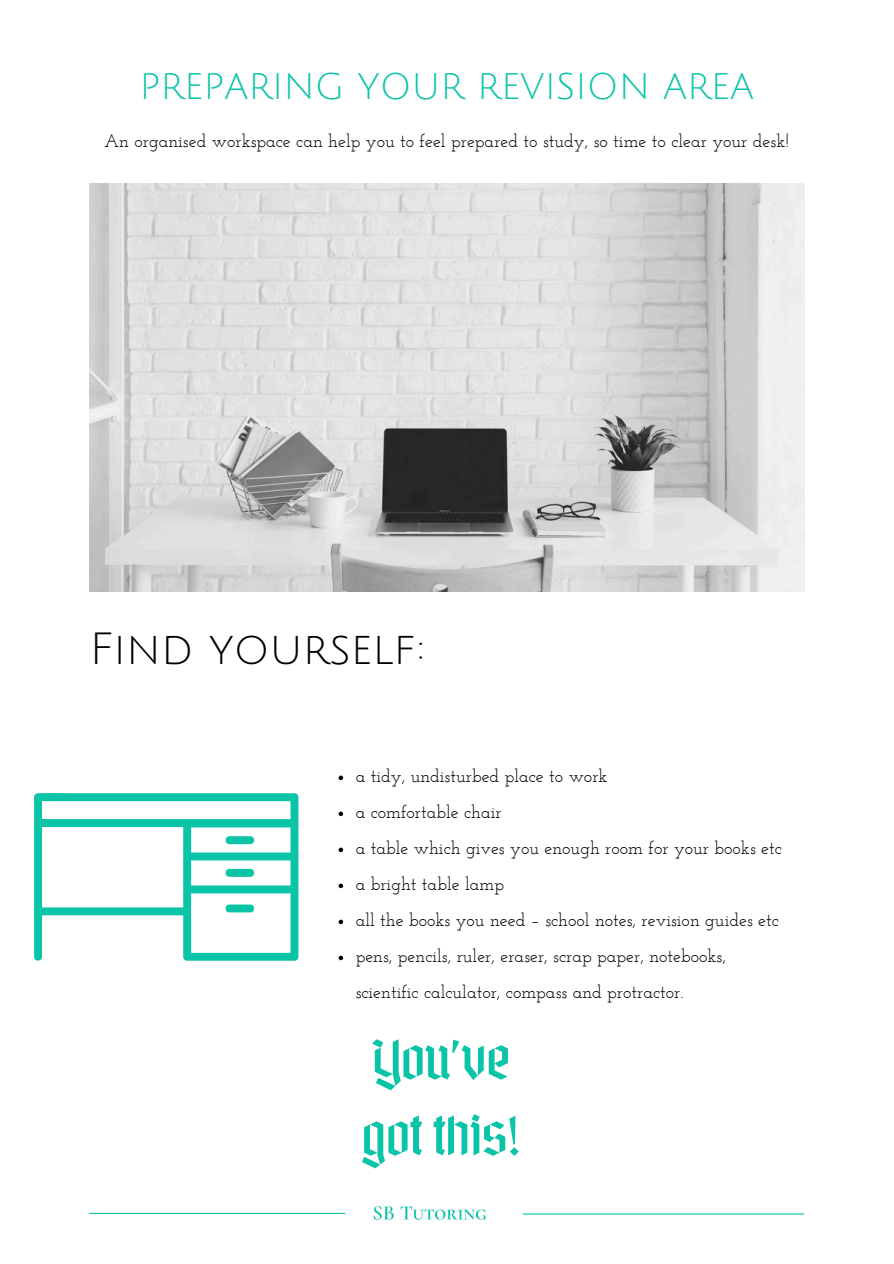
<style>
.page{position:relative;width:894px;height:1264px;background:#fff}
.page>*{position:absolute;margin:0;border:0;box-sizing:border-box;transform-origin:0 0}
.t1{font:55.35px/76.2px "Doppler";color:#0ac4a8}
.t2{font:43.8px "Julius Sans One";color:#000}
.t3{font:36px "Julius Sans One";color:#0ac4a8}
.t4{font:18px/36px "Josefin Slab";color:#000}
</style>
<div class="page">
<img style="left:373px;top:1206px;width:114px;height:14px">
<hr style="left:89px;top:1212px;width:256px;height:1px;background:#0ac4a8">
<hr style="left:522px;top:1213px;width:282px;height:1px;background:#0ac4a8">
<img style="left:89px;top:184px;width:715px;height:407px">
<svg style="left:34px;top:793px;width:264px;height:168px"></svg>
<svg style="left:338px;top:775px;width:5px;height:5px"></svg>
<svg style="left:338px;top:811px;width:5px;height:5px"></svg>
<svg style="left:338px;top:847px;width:5px;height:5px"></svg>
<svg style="left:338px;top:883px;width:5px;height:5px"></svg>
<svg style="left:338px;top:919px;width:5px;height:5px"></svg>
<svg style="left:338px;top:955px;width:5px;height:5px"></svg>
<h3 class="t3" style="left:140px;top:68px;width:615px">PREPARING YOUR REVISION AREA</h3>
<p class="t4" style="left:105px;top:125px;width:685px">An organised workspace can help you to feel prepared to study, so time to clear your desk!</p>
<p class="t2" style="left:89px;top:626px;width:337px">Find yourself:</p>
<h2 class="t4" style="left:355px;top:759px;width:253px">a tidy, undisturbed place to work</h2>
<p class="t4" style="left:355px;top:795px;width:147px">a comfortable chair</p>
<p class="t4" style="left:355px;top:831px;width:427px">a table which gives you enough room for your books etc</p>
<p class="t4" style="left:355px;top:867px;width:150px">a bright table lamp</p>
<p class="t4" style="left:355px;top:903px;width:424px">all the books you need – school notes, revision guides etc</p>
<p class="t4" style="left:355px;top:939px;width:372px">pens, pencils, ruler, eraser, scrap paper, notebooks, scientific calculator, compass and protractor.</p>
<p class="t1" style="left:361px;top:1024px;width:161px">You’ve got this!</p>
</div>
